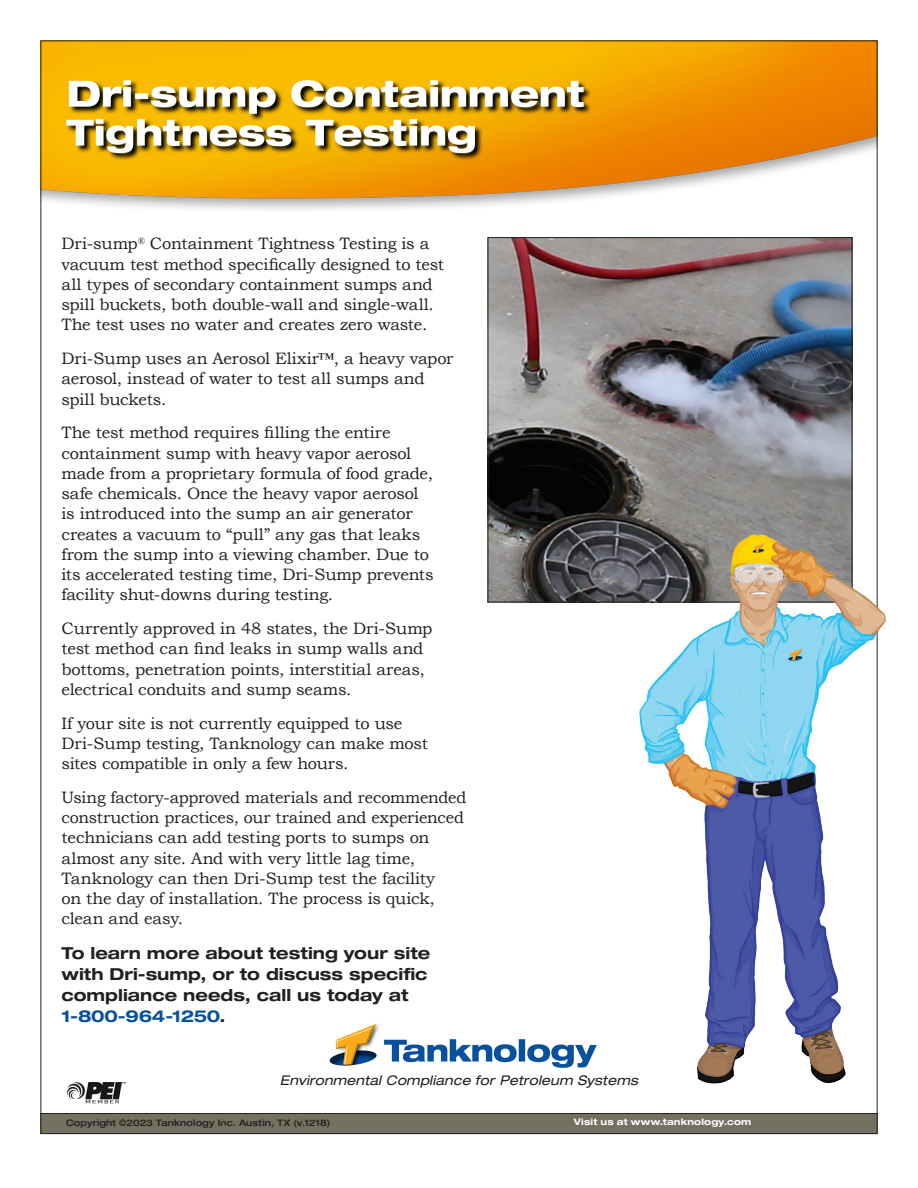
<style>
.page{position:relative;width:918px;height:1188px;background:#fff}
.page>*{position:absolute;margin:0;border:0;box-sizing:border-box;transform-origin:0 0}
.t1{font:16.5px/20.2px "Bookman Old Style";letter-spacing:-.015em;color:#231f20}
.t2{font:700 expanded 16.5px/21px "Helvetica Neue LT Std";color:#231f20}
.t3{font:italic expanded 13.35px "Helvetica Neue LT Std";letter-spacing:.01em;color:#231f20}
.t4{font:500 expanded 9px "Helvetica Neue LT Std";letter-spacing:.015em;color:#231f20}
.t5{font:700 expanded 9px "Helvetica Neue LT Std";letter-spacing:.02em;color:#fff}
.s1{color:#08509d}
</style>
<div class="page">
<img style="left:42px;top:42px;width:834px;height:1090px">
<img style="left:324px;top:1018px;width:276px;height:53px">
<img style="left:490px;top:239px;width:360px;height:361px">
<img style="left:638px;top:534px;width:248px;height:553px">
<p class="t1" style="left:62px;top:234px;width:384px">Dri-sump<sup>®</sup> Containment Tightness Testing is a vacuum test method specifically designed to test all types of secondary containment sumps and spill buckets, both double-wall and single-wall.<br>The test uses no water and creates zero waste.</p>
<p class="t1" style="left:62px;top:348px;width:394px">Dri-Sump uses an Aerosol Elixir™, a heavy vapor aerosol, instead of water to test all sumps and spill buckets.</p>
<p class="t1" style="left:62px;top:423px;width:374px">The test method requires filling the entire containment sump with heavy vapor aerosol made from a proprietary formula of food grade, safe chemicals. Once the heavy vapor aerosol is introduced into the sump an air generator creates a vacuum to “pull” any gas that leaks from the sump into a viewing chamber. Due to its accelerated testing time, Dri-Sump prevents facility shut-downs during testing.</p>
<p class="t1" style="left:62px;top:618px;width:373px">Currently approved in 48 states, the Dri-Sump test method can find leaks in sump walls and bottoms, penetration points, interstitial areas, electrical conduits and sump seams.</p>
<p class="t1" style="left:62px;top:713px;width:368px">If your site is not currently equipped to use<br>Dri-Sump testing, Tanknology can make most sites compatible in only a few hours.</p>
<p class="t1" style="left:62px;top:787px;width:406px">Using factory-approved materials and recommended construction practices, our trained and experienced technicians can add testing ports to sumps on almost any site. And with very little lag time, Tanknology can then Dri-Sump test the facility<br>on the day of installation. The process is quick, clean and easy.</p>
<p class="t2" style="left:62px;top:942px;width:370px">To learn more about testing your site with Dri-sump, or to discuss specific compliance needs, call us today at<br><span class="s1">1-800-964-1250</span>.</p>
<p class="t3" style="left:280px;top:1072px;width:360px">Environmental Compliance for Petroleum Systems</p>
<p class="t4" style="left:66px;top:1117px;width:266px">Copyright ©2023 Tanknology Inc. Austin, TX (v.1218)</p>
<p class="t5" style="left:574px;top:1116px;width:179px">Visit us at www.tanknology.com</p>
</div>
